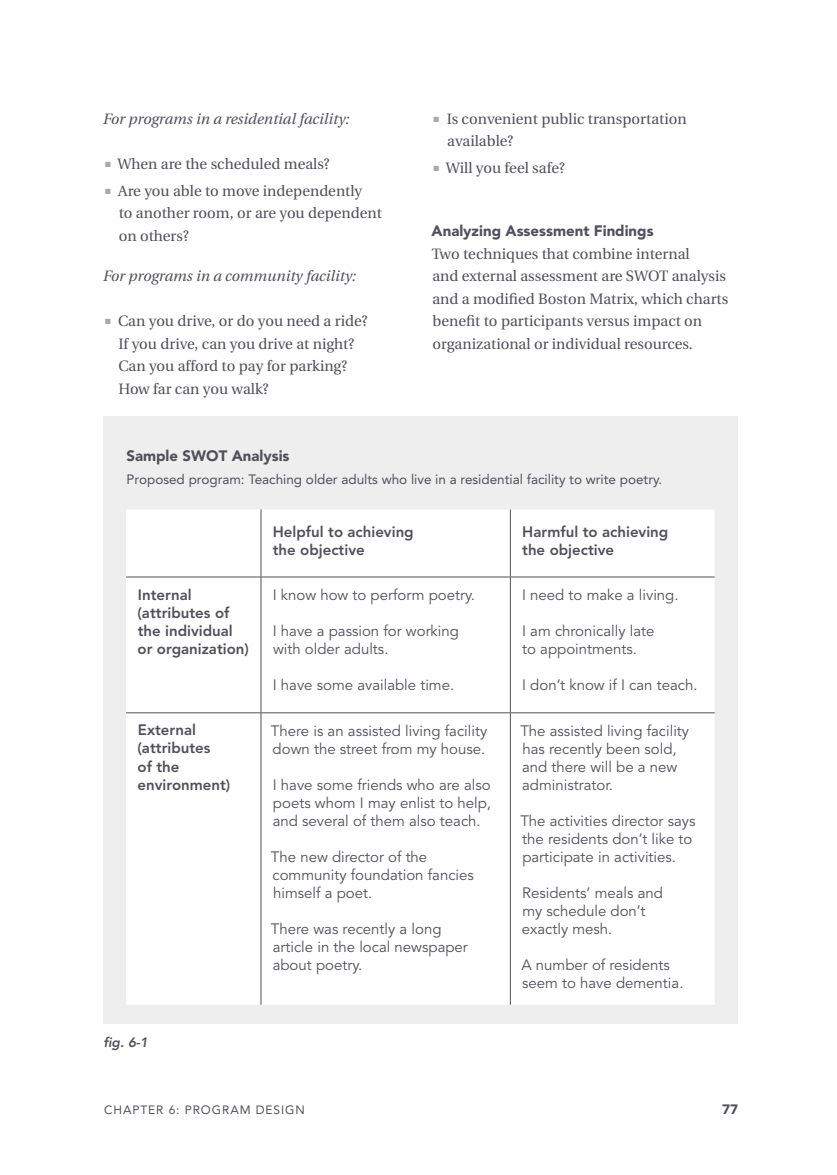
<style>
.page{position:relative;width:837px;height:1175px;background:#fff}
.page>*{position:absolute;margin:0;border:0;box-sizing:border-box;transform-origin:0 0}
.t1{font:15px/18px "Avenir";color:#505059}
.t2{font:15px/22.5px "Utopia";color:#505059}
.t3{font:800 15px/18px "Avenir";color:#505059}
.t4{font:italic 15px "Utopia";color:#505059}
.t5{font:900 15px "Avenir";color:#505059}
.t6{font:13.5px "Avenir";color:#505059}
.t7{font:italic 800 13.5px "Avenir";color:#505059}
.t8{font:900 13.5px "Avenir";color:#505059}
.t9{font:12px "Avenir";letter-spacing:.075em;color:#505059}
.s1{color:#aaaaae}
</style>
<div class="page">
<div style="left:104px;top:416px;width:634px;height:608px;background:#eeeeef"></div>
<div style="left:126px;top:509px;width:589px;height:495px;background:#fff"></div>
<hr style="left:261px;top:509px;width:1px;height:67px;background:#505059">
<hr style="left:126px;top:576px;width:135px;height:1px;background:#505059">
<hr style="left:261px;top:577px;width:1px;height:135px;background:#505059">
<hr style="left:126px;top:712px;width:135px;height:1px;background:#505059">
<hr style="left:261px;top:713px;width:1px;height:291px;background:#505059">
<hr style="left:510px;top:509px;width:1px;height:67px;background:#505059">
<hr style="left:261px;top:576px;width:249px;height:1px;background:#505059">
<hr style="left:510px;top:576px;width:205px;height:1px;background:#505059">
<hr style="left:510px;top:577px;width:1px;height:135px;background:#505059">
<hr style="left:261px;top:712px;width:249px;height:1px;background:#505059">
<hr style="left:510px;top:712px;width:205px;height:1px;background:#505059">
<hr style="left:510px;top:713px;width:1px;height:291px;background:#505059">
<p class="t4" style="left:103px;top:110px;width:248px">For programs in a residential facility:</p>
<p class="t2" style="left:105px;top:153px;width:226px"><span class="s1">■</span> When are the scheduled meals?</p>
<p class="t2" style="left:119px;top:180px;width:265px;text-indent:-14px"><span class="s1">■</span> Are you able to move independently<br>to another room, or are you dependent on others?</p>
<p class="t4" style="left:103px;top:268px;width:254px">For programs in a community facility:</p>
<p class="t2" style="left:118px;top:310px;width:251px;text-indent:-13px"><span class="s1">■</span> Can you drive, or do you need a ride?<br>If you drive, can you drive at night?<br>Can you afford to pay for parking?<br>How far can you walk?</p>
<p class="t2" style="left:447px;top:108px;width:241px;text-indent:-14px"><span class="s1">■</span> Is convenient public transportation available?</p>
<p class="t2" style="left:434px;top:157px;width:133px"><span class="s1">■</span> Will you feel safe?</p>
<p class="t5" style="left:432px;top:222px;width:223px">Analyzing Assessment Findings</p>
<p class="t2" style="left:432px;top:243px;width:298px">Two techniques that combine internal<br>and external assessment are SWOT analysis and a modified Boston Matrix, which charts benefit to participants versus impact on organizational or individual resources.</p>
<p class="t5" style="left:126px;top:447px;width:165px">Sample SWOT Analysis</p>
<p class="t6" style="left:127px;top:471px;width:537px">Proposed program: Teaching older adults who live in a residential facility to write poetry.</p>
<p class="t3" style="left:273px;top:523px;width:142px">Helpful to achieving the objective</p>
<p class="t3" style="left:522px;top:523px;width:148px">Harmful to achieving the objective</p>
<p class="t3" style="left:138px;top:585px;width:113px">Internal (attributes of the individual or organization)</p>
<p class="t1" style="left:273px;top:586px;width:204px">I know how to perform poetry.</p>
<p class="t1" style="left:273px;top:622px;width:188px">I have a passion for working with older adults.</p>
<p class="t1" style="left:273px;top:676px;width:183px">I have some available time.</p>
<p class="t3" style="left:138px;top:721px;width:94px">External (attributes<br>of the environment)</p>
<p class="t1" style="left:271px;top:721px;width:218px">There is an assisted living facility down the street from my house.</p>
<p class="t1" style="left:273px;top:775px;width:220px;text-align:justify">I have some friends who are also poets whom I may enlist to help, and several of them also teach.</p>
<p class="t1" style="left:271px;top:847px;width:204px">The new director of the community foundation fancies himself a poet.</p>
<p class="t1" style="left:271px;top:919px;width:198px">There was recently a long article in the local newspaper about poetry.</p>
<p class="t7" style="left:104px;top:1034px;width:46px">fig. 6-1</p>
<p class="t1" style="left:522px;top:586px;width:158px">I need to make a living.</p>
<p class="t1" style="left:522px;top:622px;width:134px">I am chronically late to appointments.</p>
<p class="t1" style="left:522px;top:676px;width:177px">I don’t know if I can teach.</p>
<p class="t1" style="left:520px;top:721px;width:170px">The assisted living facility has recently been sold, and there will be a new administrator.</p>
<p class="t1" style="left:520px;top:811px;width:177px">The activities director says the residents don’t like to participate in activities.</p>
<p class="t1" style="left:522px;top:883px;width:143px">Residents’ meals and my schedule don’t exactly mesh.</p>
<p class="t1" style="left:521px;top:955px;width:164px">A number of residents seem to have dementia.</p>
<p class="t9" style="left:104px;top:1103px;width:91px">CHAPTER : program</p>
<p class="t9" style="left:256px;top:1103px;width:9px">design</p>
<p class="t8" style="left:722px;top:1101px;width:17px">77</p>
</div>
